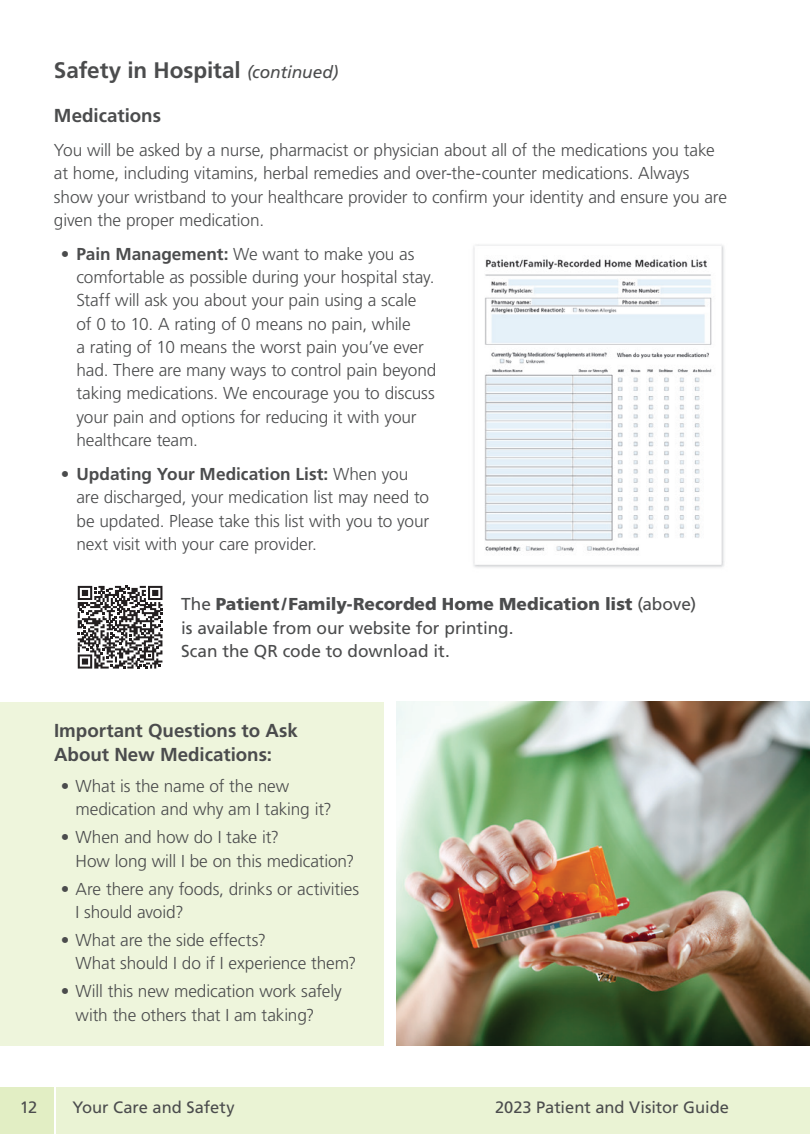
<style>
.page{position:relative;width:810px;height:1134px;background:#fff}
.page>*{position:absolute;margin:0;border:0;box-sizing:border-box;transform-origin:0 0}
.t1{font:700 22.5px "Frutiger LT Std";letter-spacing:-.005em;color:#4b4c4d}
.t2{font:700 18.75px/23.2px "Frutiger LT Std";color:#4b4c4d}
.t3{font:300 17.25px/23.2px "Frutiger LT Std";letter-spacing:-.01em;color:#4b4c4d}
.t4{font:17.25px/23.2px "Frutiger LT Std";letter-spacing:-.005em;color:#4b4c4d}
.t5{font:16.5px "Frutiger LT Std";letter-spacing:-.005em;color:#4b4c4d}
.s1{font-weight:400;font-style:italic;font-size:17.25px}
.s2{font-weight:700}
.s3{font-weight:900}
</style>
<div class="page">
<div style="left:56px;top:1087px;width:754px;height:47px;background:#eaf3d4"></div>
<div style="left:0;top:1087px;width:54px;height:47px;background:#e2eec4"></div>
<img style="left:473px;top:244px;width:251px;height:324px">
<svg style="left:78px;top:586px;width:84px;height:83px"></svg>
<img style="left:396px;top:702px;width:414px;height:344px">
<div style="left:0;top:702px;width:383px;height:344px;background:#eef5dc"></div>
<h1 class="t1" style="left:54px;top:57px;width:286px">Safety in Hospital <span class="s1">(continued)</span></h1>
<p class="t2" style="left:54px;top:104px;width:109px">Medications</p>
<p class="t3" style="left:54px;top:139px;width:675px">You will be asked by a nurse, pharmacist or physician about all of the medications you take at home, including vitamins, herbal remedies and over-the-counter medications. Always show your wristband to your healthcare provider to confirm your identity and ensure you are given the proper medication.</p>
<p class="t3" style="left:76px;top:243px;width:361px;text-indent:-16px"><span class="s2">• Pain Management:</span> We want to make you as comfortable as possible during your hospital stay.<br>Staff will ask you about your pain using a scale<br>of 0 to 10. A rating of 0 means no pain, while<br>a rating of 10 means the worst pain you’ve ever had. There are many ways to control pain beyond taking medications. We encourage you to discuss your pain and options for reducing it with your healthcare team.</p>
<p class="t3" style="left:76px;top:463px;width:354px;text-indent:-16px"><span class="s2">• Updating Your Medication List:</span> When you are discharged, your medication list may need to be updated. Please take this list with you to your next visit with your care provider.</p>
<p class="t4" style="left:181px;top:593px;width:517px">The <span class="s3">Patient/Family-Recorded Home Medication list</span> (above) is available from our website for printing.<br>Scan the QR code to download it.</p>
<p class="t2" style="left:54px;top:719px;width:245px">Important Questions to Ask<br>About New Medications:</p>
<p class="t3" style="left:76px;top:775px;width:258px;text-indent:-15px">• What is the name of the new medication and why am I taking it?</p>
<p class="t3" style="left:76px;top:826px;width:280px;text-indent:-15px">• When and how do I take it?<br>How long will I be on this medication?</p>
<p class="t3" style="left:76px;top:877px;width:285px;text-indent:-15px">• Are there any foods, drinks or activities<br>I should avoid?</p>
<p class="t3" style="left:76px;top:929px;width:282px;text-indent:-15px">• What are the side effects?<br>What should I do if I experience them?</p>
<p class="t3" style="left:76px;top:980px;width:268px;text-indent:-15px">• Will this new medication work safely with the others that I am taking?</p>
<p class="t5" style="left:20px;top:1097px;width:19px">12</p>
<p class="t5" style="left:72px;top:1097px;width:164px">Your Care and Safety</p>
<p class="t5" style="left:495px;top:1097px;width:235px">2023 Patient and Visitor Guide</p>
</div>
